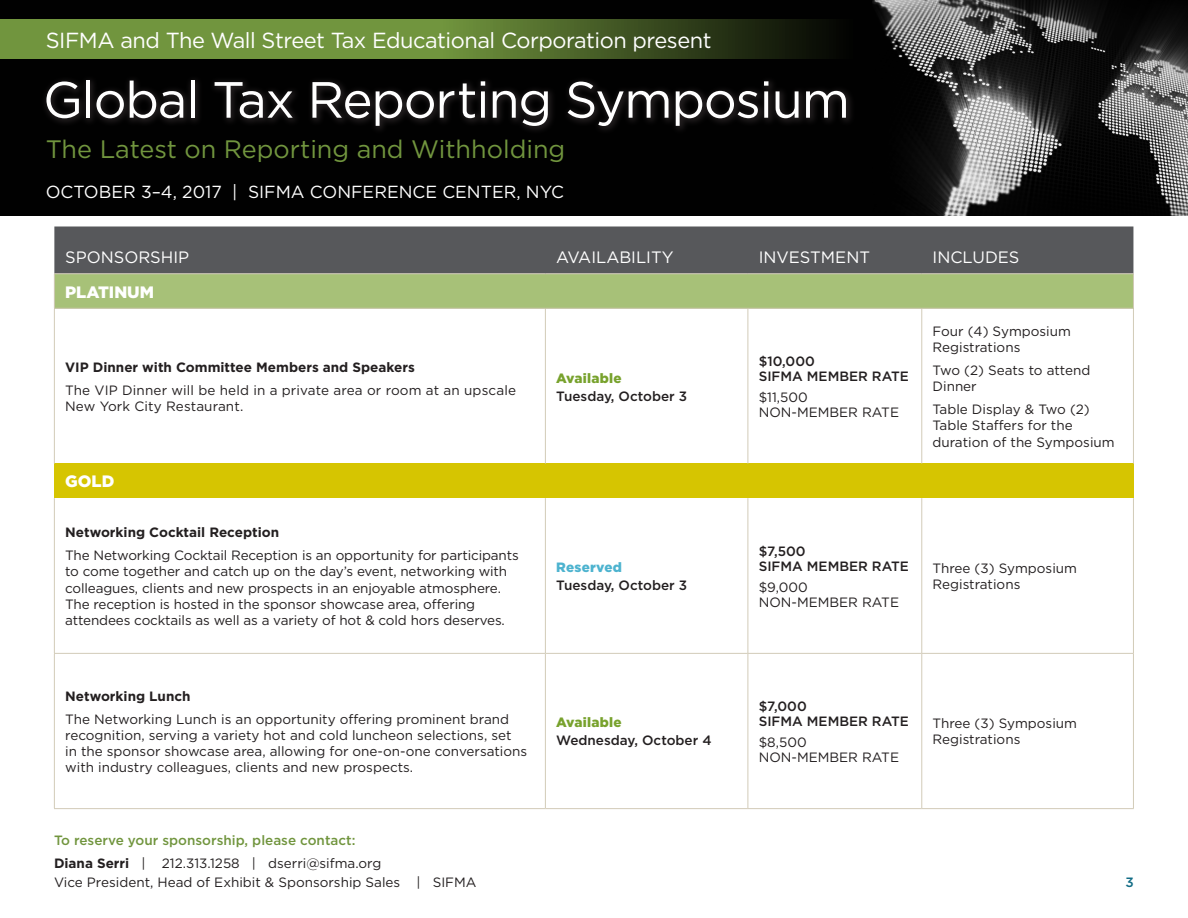
<style>
.page{position:relative;width:1188px;height:918px;background:#fff}
.page>*{position:absolute;margin:0;border:0;box-sizing:border-box;transform-origin:0 0}
.t1{font:50.85px "Gotham";letter-spacing:-.025em;color:#fff}
.t2{font:25.2px "Gotham";color:#71953e}
.t3{font:21.75px "Gotham";letter-spacing:-.02em;color:#fff}
.t4{font:17.55px "Gotham";color:#fff}
.chart__header{font:16.5px "Gotham";color:#fff}
.chart__header-2{font:900 16.5px "Gotham";color:#fff}
.chart__number_of{font:13.5px/16.2px "Gotham";color:#231f20}
.chart_rate_member{font:500 13.5px/15px "Gotham";color:#231f20}
.SPONSOR_TITLE{font:700 13.5px "Gotham";color:#231f20}
.t5{font:500 13.5px/23px "Gotham";color:#71953e}
.chart_rate_member-2{font:13.5px/15px "Gotham";color:#231f20}
.Chart__availability{font:900 13.5px "Gotham";letter-spacing:.02em;color:#78a22d}
.Chart__availability-2{font:900 13.5px "Gotham";letter-spacing:.02em;color:#4db3cf}
.t6{font:500 13.5px "Gotham";color:#116c85}
.s1{font-weight:900;color:#78a22d}
.s2{font-weight:700;color:#231f20}
.s3{font-weight:400;color:#231f20}
</style>
<div class="page">
<div style="left:0;top:0;width:1188px;height:216px;background:#010101"></div>
<img style="left:873px;top:0;width:315px;height:216px">
<svg style="left:45px;top:80px;width:806px;height:51px"></svg>
<svg style="left:0;top:20px;width:829px;height:39px;background:#587430"></svg>
<div style="left:54px;top:226px;width:1079px;height:47px;background:#57585b"></div>
<div style="left:54px;top:274px;width:1079px;height:34px;background:#a7c178"></div>
<div style="left:54px;top:464px;width:1079px;height:34px;background:#d6c501"></div>
<hr style="left:54px;top:309px;width:1px;height:155px;background:#d2cbb8">
<hr style="left:545px;top:309px;width:1px;height:155px;background:#d2cbb8">
<hr style="left:748px;top:309px;width:1px;height:155px;background:#d2cbb8">
<hr style="left:921px;top:309px;width:1px;height:155px;background:#d2cbb8">
<hr style="left:1133px;top:309px;width:1px;height:155px;background:#d2cbb8">
<hr style="left:54px;top:498px;width:1px;height:155px;background:#d2cbb8">
<hr style="left:545px;top:498px;width:1px;height:155px;background:#d2cbb8">
<hr style="left:748px;top:498px;width:1px;height:155px;background:#d2cbb8">
<hr style="left:921px;top:498px;width:1px;height:155px;background:#d2cbb8">
<hr style="left:1133px;top:498px;width:1px;height:155px;background:#d2cbb8">
<hr style="left:54px;top:653px;width:491px;height:1px;background:#d2cbb8">
<hr style="left:54px;top:654px;width:1px;height:154px;background:#d2cbb8">
<hr style="left:545px;top:653px;width:203px;height:1px;background:#d2cbb8">
<hr style="left:545px;top:654px;width:1px;height:154px;background:#d2cbb8">
<hr style="left:748px;top:653px;width:174px;height:1px;background:#d2cbb8">
<hr style="left:748px;top:654px;width:1px;height:154px;background:#d2cbb8">
<hr style="left:922px;top:653px;width:212px;height:1px;background:#d2cbb8">
<hr style="left:921px;top:654px;width:1px;height:154px;background:#d2cbb8">
<hr style="left:1133px;top:654px;width:1px;height:154px;background:#d2cbb8">
<hr style="left:54px;top:808px;width:491px;height:1px;background:#d2cbb8">
<hr style="left:545px;top:808px;width:203px;height:1px;background:#d2cbb8">
<hr style="left:748px;top:808px;width:174px;height:1px;background:#d2cbb8">
<hr style="left:922px;top:808px;width:212px;height:1px;background:#d2cbb8">
<hr style="left:54px;top:273px;width:491px;height:1px;background:#d2cbb8">
<hr style="left:54px;top:274px;width:1px;height:34px;background:#d2cbb8">
<hr style="left:545px;top:273px;width:203px;height:1px;background:#d2cbb8">
<hr style="left:748px;top:273px;width:174px;height:1px;background:#d2cbb8">
<hr style="left:922px;top:273px;width:212px;height:1px;background:#d2cbb8">
<hr style="left:1133px;top:274px;width:1px;height:34px;background:#d2cbb8">
<hr style="left:54px;top:308px;width:491px;height:1px;background:#d2cbb8">
<hr style="left:545px;top:308px;width:203px;height:1px;background:#d2cbb8">
<hr style="left:748px;top:308px;width:174px;height:1px;background:#d2cbb8">
<hr style="left:922px;top:308px;width:212px;height:1px;background:#d2cbb8">
<h3 class="t3" style="left:46px;top:26px;width:667px">SIFMA and The Wall Street Tax Educational Corporation present</h3>
<h1 class="t1" style="left:43px;top:67px;width:809px">Global Tax Reporting Symposium</h1>
<h2 class="t2" style="left:46px;top:133px;width:521px">The Latest on Reporting and Withholding</h2>
<p class="t4" style="left:46px;top:180px;width:520px">OCTOBER 3–4, 2017 | SIFMA CONFERENCE CENTER, NYC</p>
<p class="chart__header" style="left:65px;top:247px;width:126px">SPONSORSHIP</p>
<p class="chart__header" style="left:556px;top:247px;width:119px">AVAILABILITY</p>
<p class="chart__header" style="left:759px;top:247px;width:113px">INVESTMENT</p>
<p class="chart__header" style="left:933px;top:247px;width:88px">INCLUDES</p>
<p class="chart__header-2" style="left:65px;top:281px;width:90px">PLATINUM</p>
<p class="SPONSOR_TITLE" style="left:65px;top:358px;width:351px">VIP Dinner with Committee Members and Speakers</p>
<p class="chart__number_of" style="left:65px;top:382px;width:452px">The VIP Dinner will be held in a private area or room at an upscale<br>New York City Restaurant.</p>
<p class="chart__header-2" style="left:65px;top:470px;width:51px">GOLD</p>
<p class="SPONSOR_TITLE" style="left:65px;top:524px;width:216px">Networking Cocktail Reception</p>
<p class="chart__number_of" style="left:65px;top:547px;width:455px">The Networking Cocktail Reception is an opportunity for participants to come together and catch up on the day’s event, networking with colleagues, clients and new prospects in an enjoyable atmosphere.<br>The reception is hosted in the sponsor showcase area, offering attendees cocktails as well as a variety of hot &amp; cold hors deserves.</p>
<p class="Chart__availability" style="left:556px;top:369px;width:67px">Available</p>
<p class="chart_rate_member" style="left:556px;top:388px;width:133px">Tuesday, October 3</p>
<p class="Chart__availability-2" style="left:556px;top:558px;width:67px">Reserved</p>
<p class="chart_rate_member" style="left:556px;top:578px;width:133px">Tuesday, October 3</p>
<p class="chart_rate_member" style="left:759px;top:353px;width:152px">$10,000<br>SIFMA MEMBER RATE</p>
<p class="chart_rate_member-2" style="left:759px;top:389px;width:142px">$11,500<br>NON-MEMBER RATE</p>
<p class="chart__number_of" style="left:933px;top:323px;width:140px">Four (4) Symposium<br>Registrations</p>
<p class="chart__number_of" style="left:933px;top:362px;width:159px">Two (2) Seats to attend<br>Dinner</p>
<p class="chart__number_of" style="left:933px;top:401px;width:184px">Table Display &amp; Two (2)<br>Table Staffers for the duration of the Symposium</p>
<p class="chart_rate_member" style="left:759px;top:543px;width:152px">$7,500<br>SIFMA MEMBER RATE</p>
<p class="chart_rate_member-2" style="left:759px;top:579px;width:142px">$9,000<br>NON-MEMBER RATE</p>
<p class="chart__number_of" style="left:933px;top:560px;width:146px">Three (3) Symposium<br>Registrations</p>
<p class="SPONSOR_TITLE" style="left:65px;top:687px;width:127px">Networking Lunch</p>
<p class="chart__number_of" style="left:65px;top:710px;width:464px">The Networking Lunch is an opportunity offering prominent brand recognition, serving a variety hot and cold luncheon selections, set<br>in the sponsor showcase area, allowing for one-on-one conversations with industry colleagues, clients and new prospects.</p>
<p class="chart_rate_member" style="left:556px;top:713px;width:157px;line-height:18px"><span class="s1">Available<br></span>Wednesday, October 4</p>
<p class="t5" style="left:54px;top:828px;width:329px">To reserve your sponsorship, please contact:<br><span class="s2">Diana Serri</span> <span class="s3">| 212.313.1258 | dserri@sifma.org</span></p>
<p class="chart__number_of" style="left:54px;top:874px;width:424px">Vice President, Head of Exhibit &amp; Sponsorship Sales | SIFMA</p>
<p class="chart_rate_member" style="left:759px;top:698px;width:152px">$7,000<br>SIFMA MEMBER RATE</p>
<p class="chart_rate_member-2" style="left:759px;top:734px;width:142px">$8,500<br>NON-MEMBER RATE</p>
<p class="chart__number_of" style="left:933px;top:715px;width:146px">Three (3) Symposium<br>Registrations</p>
<p class="t6" style="left:1126px;top:874px;width:10px">3</p>
</div>
